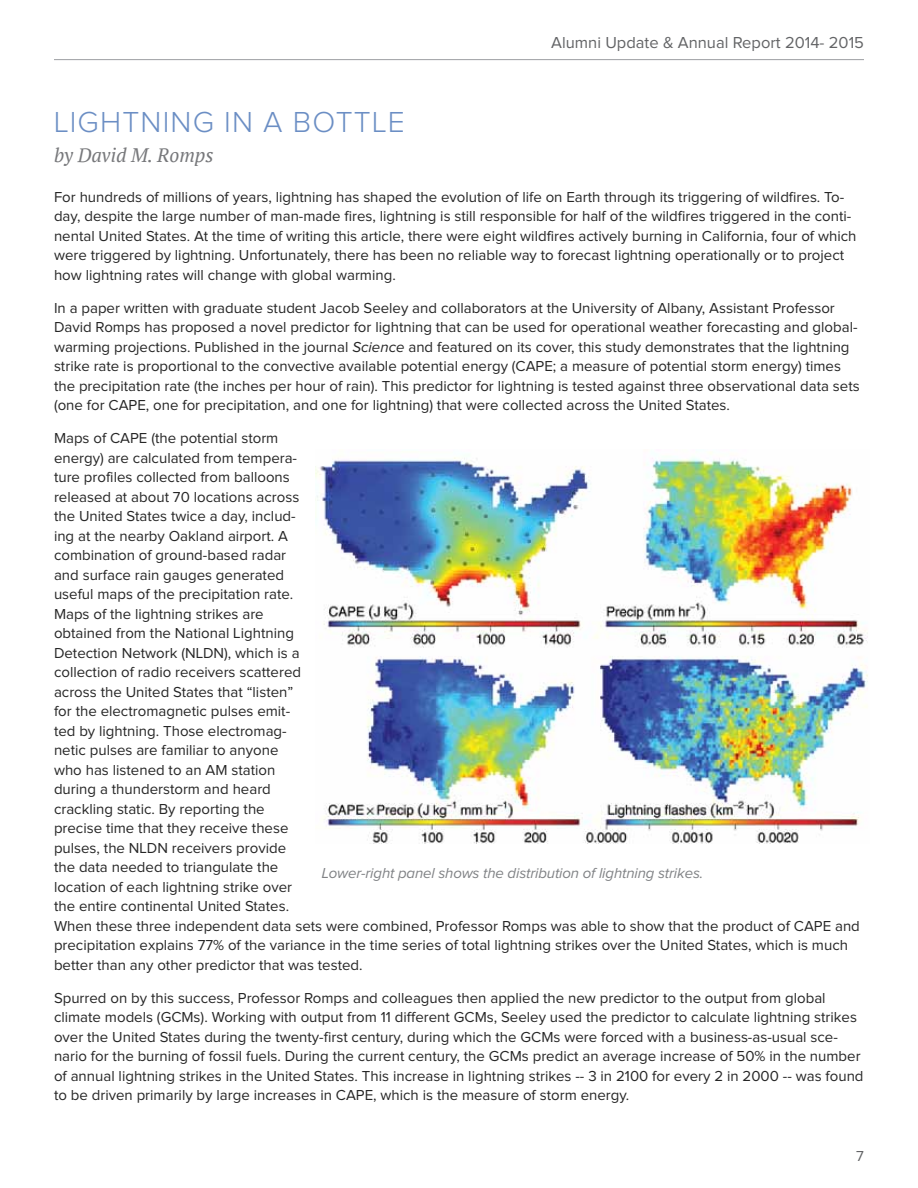
<style>
.page{position:relative;width:918px;height:1188px;background:#fff}
.page>*{position:absolute;margin:0;border:0;box-sizing:border-box;transform-origin:0 0}
.t1{font:300 30px "Proxima Nova";letter-spacing:.04em;color:#6b8ec4}
.t2{font:italic 19.5px "PT Serif";color:#77787b}
.t3{font:16.5px "Proxima Nova";color:#636466}
.t4{font:15px/19.5px "Proxima Nova";color:#262626}
.t5{font:italic 15px "Proxima Nova";letter-spacing:-.01em;color:#808285}
.t6{font:15px "Proxima Nova";color:#636466}
.s1{font-style:italic}
</style>
<div class="page">
<hr style="left:54px;top:59px;width:810px;height:1px;background:#9d9fa2">
<img style="left:315px;top:452px;width:553px;height:392px">
<h1 class="t1" style="left:54px;top:108px;width:352px">LIGHTNI NG I N A BOTTLE</h1>
<h2 class="t2" style="left:54px;top:143px;width:161px">by David M. Romps</h2>
<p class="t3" style="left:551px;top:35px;width:314px">Alumni Update &amp; Annual Report 2014- 2015</p>
<p class="t4" style="left:54px;top:188px;width:804px">For hundreds of millions of years, lightning has shaped the evolution of life on Earth through its triggering of wildfires. To&shy;day, despite the large number of man-made fires, lightning is still responsible for half of the wildfires triggered in the conti&shy;nental United States. At the time of writing this article, there were eight wildfires actively burning in California, four of which were triggered by lightning. Unfortunately, there has been no reliable way to forecast lightning operationally or to project how lightning rates will change with global warming.</p>
<p class="t4" style="left:54px;top:299px;width:807px">In a paper written with graduate student Jacob Seeley and collaborators at the University of Albany, Assistant Professor David Romps has proposed a novel predictor for lightning that can be used for operational weather forecasting and global&shy;warming projections. Published in the journal <span class="s1">Science</span> and featured on its cover, this study demonstrates that the lightning strike rate is proportional to the convective available potential energy (CAPE; a measure of potential storm energy) times the precipitation rate (the inches per hour of rain). This predictor for lightning is tested against three observational data sets (one for CAPE, one for precipitation, and one for lightning) that were collected across the United States.</p>
<p class="t4" style="left:54px;top:429px;width:807px">Maps of CAPE (the potential storm<br>energy) are calculated from tempera-<br>ture profiles collected from balloons<br>released at about 70 locations across<br>the United States twice a day, includ-<br>ing at the nearby Oakland airport. A<br>combination of ground-based radar<br>and surface rain gauges generated<br>useful maps of the precipitation rate.<br>Maps of the lightning strikes are<br>obtained from the National Lightning<br>Detection Network (N LDN), which is a<br>collection of radio receivers scattered<br>across the United States that “listen”<br>for the electromagnetic pulses emit-<br>ted by lightning. Those electromag-<br>netic pulses are familiar to anyone<br>who has listened to an AM station<br>during a thunderstorm and heard<br>crackling static. By reporting the<br>precise time that they receive these<br>pulses, the N LDN receivers provide<br>the data needed to triangulate the<br>location of each lightning strike over<br>the entire continental United States.<br>When these three independent data sets were combined, Professor Romps was able to show that the product of CAPE and precipitation explains 77% of the variance in the time series of total lightning strikes over the United States, which is much better than any other predictor that was tested.</p>
<p class="t4" style="left:54px;top:989px;width:811px">Spurred on by this success, Professor Romps and colleagues then applied the new predictor to the output from global climate models (GCMs). Working with output from 11 different GCMs, Seeley used the predictor to calculate lightning strikes over the United States during the twenty-first century, during which the GCMs were forced with a business-as-usual sce&shy;nario for the burning of fossil fuels. During the current century, the GCMs predict an average increase of 50% in the number of annual lightning strikes in the United States. This increase in lightning strikes -- 3 in 2100 for every 2 in 2000 -- was found to be driven primarily by large increases in CAPE, which is the measure of storm energy.</p>
<p class="t5" style="left:322px;top:866px;width:383px">Lower-right panel shows the distribution of lightning strikes.</p>
<p class="t6" style="left:856px;top:1149px;width:9px">7</p>
</div>
